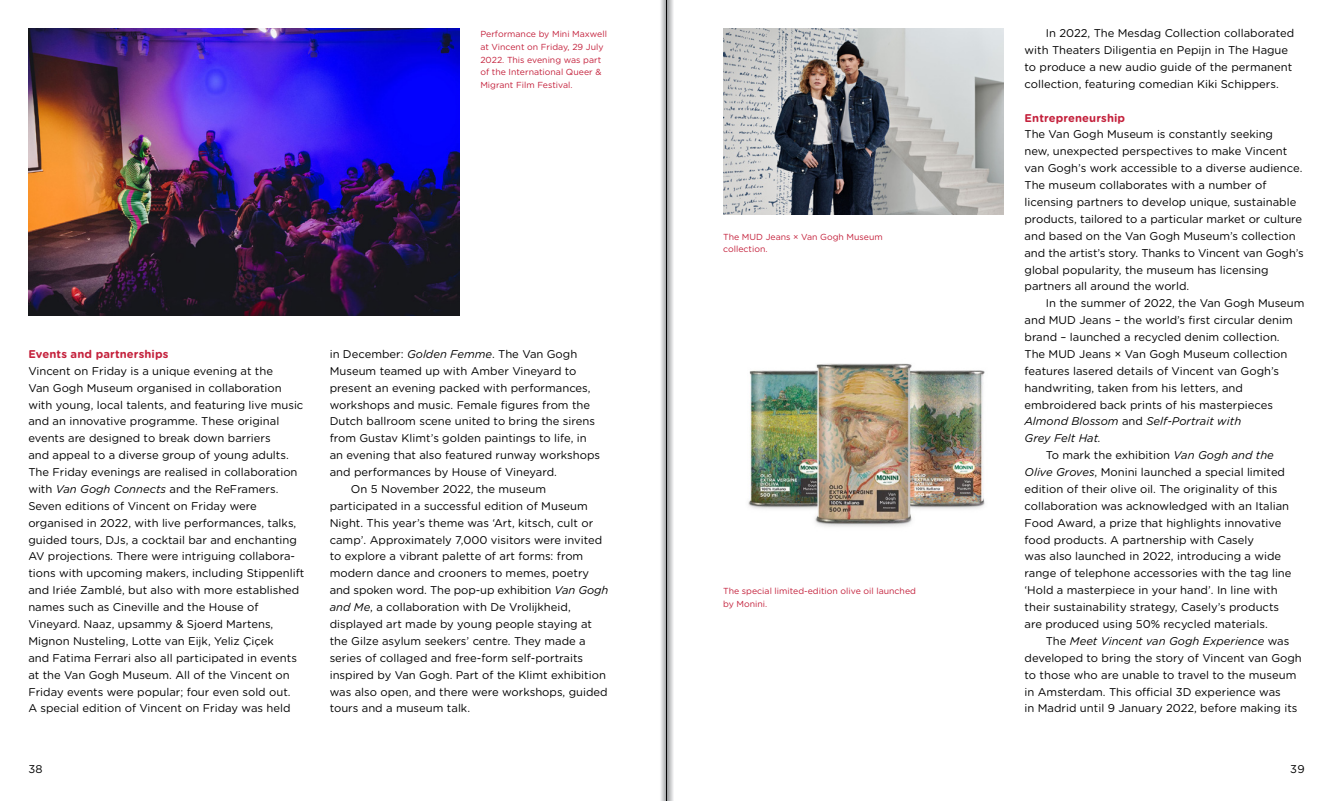
<style>
.page{position:relative;width:1333px;height:801px;background:#fff}
.page>*{position:absolute;margin:0;border:0;box-sizing:border-box;transform-origin:0 0}
.t1{font:11.25px/16.9px "Gotham Rounded";color:#000}
.t2{font:italic 11.25px "Gotham Rounded";color:#000}
.t3{font:700 11.25px "Gotham Rounded";letter-spacing:.01em;color:#c4213c}
.t4{font:8.75px/12.6px "Gotham Rounded";color:#c4213c}
.s1{font-style:italic}
.s2{font-style:normal}
</style>
<div class="page">
<svg style="left:661px;top:0;width:5px;height:801px;background:#c9cacc"></svg>
<svg style="left:667px;top:0;width:6px;height:801px;background:#c2c3c5"></svg>
<hr style="left:666px;top:0;width:1px;height:801px;background:#000">
<img style="left:748px;top:363px;width:237px;height:164px">
<img style="left:723px;top:28px;width:280px;height:186px">
<img style="left:28px;top:28px;width:431px;height:288px">
<p class="t4" style="left:480px;top:27px;width:128px">Performance by Mini Maxwell at Vincent on Friday, 29 July<br>2022. This evening was part of the International Queer &amp;<br>Migrant Film Festival.</p>
<p class="t3" style="left:28px;top:346px;width:142px">Events and partnerships</p>
<p class="t1" style="left:28px;top:362px;width:277px">Vincent on Friday is a unique evening at the<br>Van Gogh Museum organised in collaboration with young, local talents, and featuring live music and an innovative programme. These original events are designed to break down barriers<br>and appeal to a diverse group of young adults.<br>The Friday evenings are realised in collaboration with <span class="s1">Van Gogh Connects</span> and the ReFramers.<br>Seven editions of Vincent on Friday were organised in 2022, with live performances, talks, guided tours, DJs, a cocktail bar and enchanting AV projections. There were intriguing collabora&shy;tions with upcoming makers, including Stippenlift and Iriée Zamblé, but also with more established names such as Cineville and the House of Vineyard. Naaz, upsammy &amp; Sjoerd Martens, Mignon Nusteling, Lotte van Eijk, Yeliz Çiçek<br>and Fatima Ferrari also all participated in events at the Van Gogh Museum. All of the Vincent on Friday events were popular; four even sold out.<br>A special edition of Vincent on Friday was held</p>
<p class="t1" style="left:330px;top:345px;width:249px">in December: <span class="s1">Golden Femme</span>. The Van Gogh</p>
<p class="t1" style="left:330px;top:362px;width:248px">Museum teamed up with Amber Vineyard to</p>
<p class="t1" style="left:330px;top:379px;width:262px">present an evening packed with performances,</p>
<p class="t1" style="left:330px;top:396px;width:262px">workshops and music. Female figures from the</p>
<p class="t1" style="left:330px;top:412px;width:267px">Dutch ballroom scene united to bring the sirens</p>
<p class="t1" style="left:330px;top:429px;width:258px">from Gustav Klimt’s golden paintings to life, in</p>
<p class="t1" style="left:330px;top:446px;width:272px">an evening that also featured runway workshops</p>
<p class="t1" style="left:330px;top:463px;width:229px">and performances by House of Vineyard.</p>
<p class="t1" style="left:351px;top:480px;width:196px">On 5 November 2022, the museum</p>
<p class="t1" style="left:330px;top:497px;width:260px">participated in a successful edition of Museum</p>
<p class="t1" style="left:330px;top:514px;width:265px">Night. This year’s theme was ‘Art, kitsch, cult or</p>
<p class="t1" style="left:330px;top:531px;width:274px">camp’. Approximately 7,000 visitors were invited</p>
<p class="t1" style="left:330px;top:547px;width:255px">to explore a vibrant palette of art forms: from</p>
<p class="t1" style="left:330px;top:564px;width:261px">modern dance and crooners to memes, poetry</p>
<p class="t1" style="left:330px;top:581px;width:280px">and spoken word. The pop-up exhibition <span class="s1">Van Gogh</span></p>
<p class="t1" style="left:330px;top:598px;width:242px"><span class="s1">and Me</span>, a collaboration with De Vrolijkheid,</p>
<p class="t1" style="left:330px;top:615px;width:264px">displayed art made by young people staying at</p>
<p class="t1" style="left:330px;top:632px;width:257px">the Gilze asylum seekers’ centre. They made a</p>
<p class="t1" style="left:330px;top:649px;width:255px">series of collaged and free-form self-portraits</p>
<p class="t1" style="left:330px;top:666px;width:278px">inspired by Van Gogh. Part of the Klimt exhibition</p>
<p class="t1" style="left:330px;top:682px;width:279px">was also open, and there were workshops, guided</p>
<p class="t1" style="left:330px;top:699px;width:142px">tours and a museum talk.</p>
<p class="t4" style="left:723px;top:230px;width:161px">The MUD Jeans × Van Gogh Museum collection.</p>
<p class="t4" style="left:723px;top:584px;width:194px">The special limited-edition olive oil launched by Monini.</p>
<p class="t1" style="left:1024px;top:24px;width:271px;text-indent:21px">In 2022, The Mesdag Collection collaborated with Theaters Diligentia en Pepijn in The Hague to produce a new audio guide of the permanent collection, featuring comedian Kiki Schippers.</p>
<p class="t3" style="left:1024px;top:109px;width:102px">Entrepreneurship</p>
<p class="t1" style="left:1024px;top:126px;width:281px">The Van Gogh Museum is constantly seeking<br>new, unexpected perspectives to make Vincent van Gogh’s work accessible to a diverse audience.<br>The museum collaborates with a number of licensing partners to develop unique, sustainable products, tailored to a particular market or culture and based on the Van Gogh Museum’s collection and the artist’s story. Thanks to Vincent van Gogh’s global popularity, the museum has licensing partners all around the world.</p>
<p class="t1" style="left:1045px;top:294px;width:260px">In the summer of 2022, the Van Gogh Museum</p>
<p class="t1" style="left:1024px;top:311px;width:270px">and MUD Jeans – the world’s first circular denim</p>
<p class="t1" style="left:1024px;top:328px;width:257px">brand – launched a recycled denim collection.</p>
<p class="t1" style="left:1024px;top:345px;width:264px">The MUD Jeans × Van Gogh Museum collection</p>
<p class="t1" style="left:1024px;top:362px;width:256px">features lasered details of Vincent van Gogh’s</p>
<p class="t1" style="left:1024px;top:379px;width:220px">handwriting, taken from his letters, and</p>
<p class="t1" style="left:1024px;top:396px;width:250px">embroidered back prints of his masterpieces</p>
<p class="t2" style="left:1024px;top:414px;width:218px">Almond Blossom <span class="s2">and</span> Self-Portrait with</p>
<p class="t2" style="left:1024px;top:431px;width:78px">Grey Felt Hat.</p>
<p class="t1" style="left:1045px;top:446px;width:229px">To mark the exhibition <span class="s1">Van Gogh and the</span></p>
<p class="t1" style="left:1024px;top:463px;width:262px"><span class="s1">Olive Groves</span>, Monini launched a special limited</p>
<p class="t1" style="left:1024px;top:480px;width:254px">edition of their olive oil. The originality of this</p>
<p class="t1" style="left:1024px;top:497px;width:266px">collaboration was acknowledged with an Italian</p>
<p class="t1" style="left:1024px;top:514px;width:258px">Food Award, a prize that highlights innovative</p>
<p class="t1" style="left:1024px;top:531px;width:231px">food products. A partnership with Casely</p>
<p class="t1" style="left:1024px;top:547px;width:258px">was also launched in 2022, introducing a wide</p>
<p class="t1" style="left:1024px;top:564px;width:268px">range of telephone accessories with the tag line</p>
<p class="t1" style="left:1024px;top:581px;width:254px">‘Hold a masterpiece in your hand’. In line with</p>
<p class="t1" style="left:1024px;top:598px;width:256px">their sustainability strategy, Casely’s products</p>
<p class="t1" style="left:1024px;top:615px;width:245px">are produced using 50% recycled materials.</p>
<p class="t2" style="left:1045px;top:633px;width:245px"><span class="s2">The</span> Meet Vincent van Gogh Experience <span class="s2">was</span></p>
<p class="t1" style="left:1024px;top:649px;width:279px">developed to bring the story of Vincent van Gogh</p>
<p class="t1" style="left:1024px;top:666px;width:273px">to those who are unable to travel to the museum</p>
<p class="t1" style="left:1024px;top:682px;width:258px">in Amsterdam. This official 3D experience was</p>
<p class="t1" style="left:1024px;top:699px;width:274px">in Madrid until 9 January 2022, before making its</p>
<p class="t1" style="left:28px;top:760px;width:16px">38</p>
<p class="t1" style="left:1290px;top:760px;width:16px">39</p>
</div>
